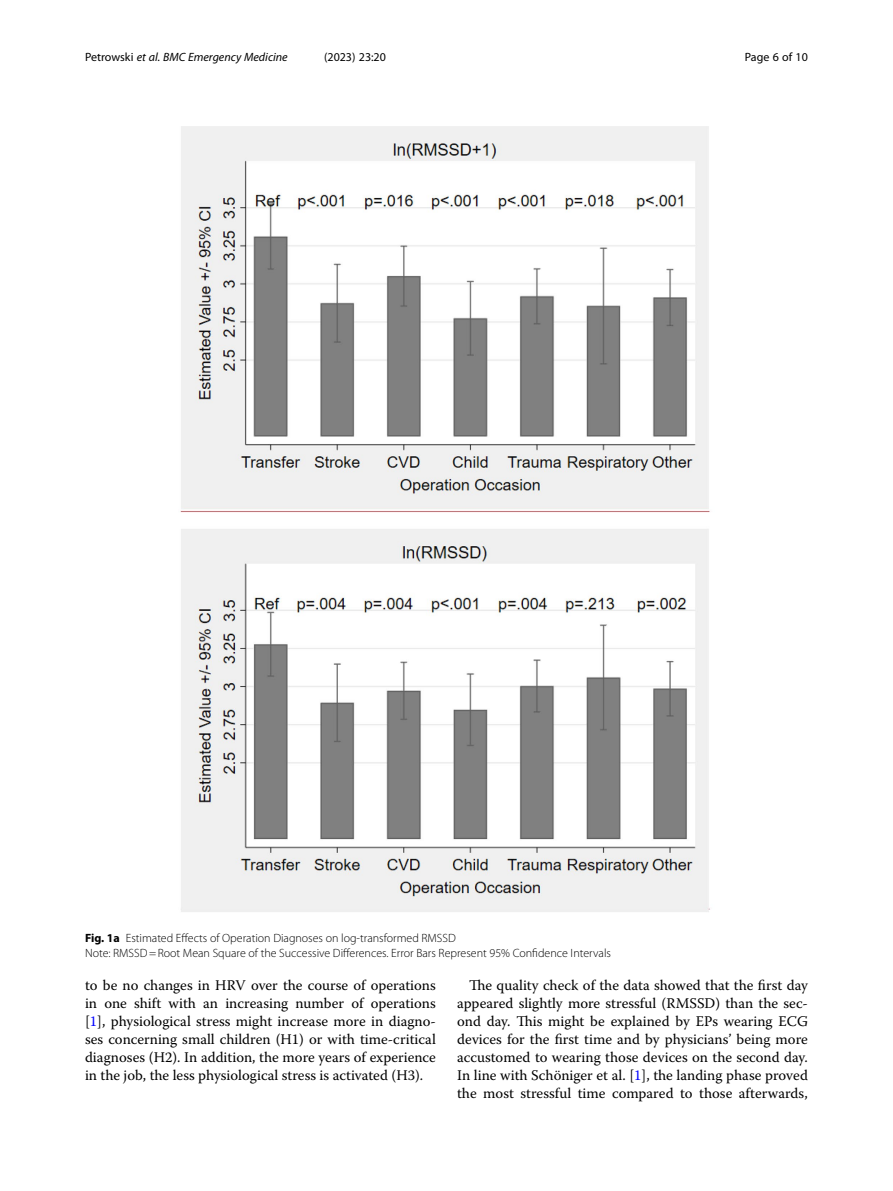
<style>
.page{position:relative;width:893px;height:1191px;background:#fff}
.page>*{position:absolute;margin:0;border:0;box-sizing:border-box;transform-origin:0 0}
.Body_Text_Indent{font:14.7px/18px "Warnock Pro";color:#000;text-align:justify}
.Body_Text{font:14.7px/18px "Warnock Pro";color:#000;text-align:justify}
.Figure_Caption{font:300 12px "Myriad Pro";color:#000}
.t1{font:italic 12px "Myriad Pro";color:#000}
.t2{font:12px "Myriad Pro";color:#000}
.s1{font-style:normal}
.s2{font-weight:700}
.s3{color:#00f}
</style>
<div class="page">
<img style="left:180px;top:126px;width:530px;height:786px">
<p class="t1" style="left:85px;top:50px;width:204px"><span class="s1">Petrowski</span> et al. BMC Emergency Medicine</p>
<p class="t2" style="left:324px;top:50px;width:63px">(2023) 23:20</p>
<p class="t2" style="left:745px;top:50px;width:65px">Page 6 of 10</p>
<p class="Figure_Caption" style="left:85px;top:931px;width:372px"><span class="s2">Fig. 1a</span> Estimated Effects of Operation Diagnoses on log-transformed RMSSD</p>
<p class="Figure_Caption" style="left:85px;top:946px;width:527px">Note: RMSSD=Root Mean Square of the Successive Differences. Error Bars Represent 95% Confidence Intervals</p>
<p class="Body_Text" style="left:85px;top:976px;width:352px">to be no changes in HRV over the course of operations in one shift with an increasing number of operations [<span class="s3">1</span>], physiological stress might increase more in diagno&shy;ses concerning small children (H1) or with time-critical diagnoses (H2). In addition, the more years of experience in the job, the less physiological stress is activated (H3).</p>
<p class="Body_Text_Indent" style="left:457px;top:976px;width:352px;text-indent:12px">The quality check of the data showed that the first day appeared slightly more stressful (RMSSD) than the sec&shy;ond day. This might be explained by EPs wearing ECG devices for the first time and by physicians’ being more accustomed to wearing those devices on the second day.<br>In line with Schöniger et al. [<span class="s3">1</span>], the landing phase proved the most stressful time compared to those afterwards,</p>
</div>
